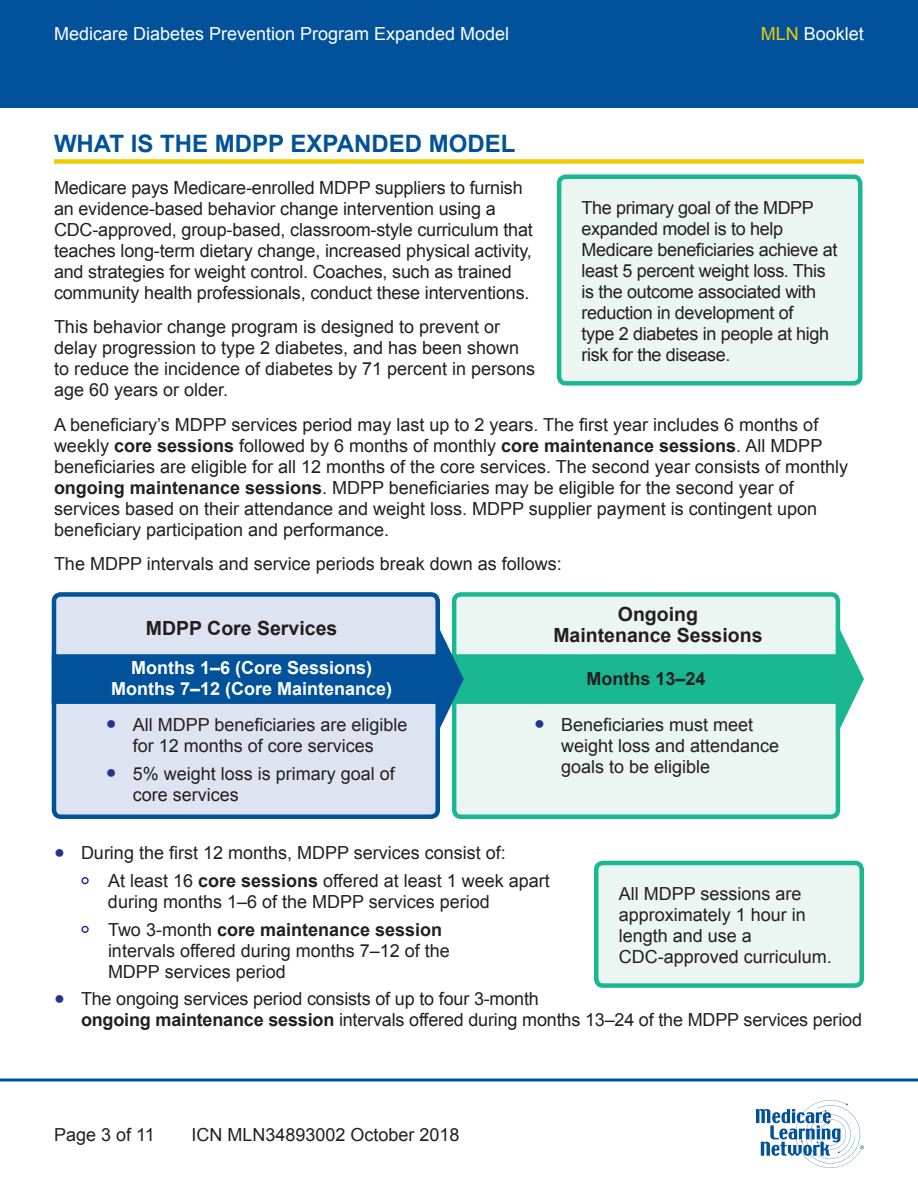
<style>
.page{position:relative;width:918px;height:1188px;background:#fff}
.page>*{position:absolute;margin:0;border:0;box-sizing:border-box;transform-origin:0 0}
.t1{font:700 24px "Arial";color:#01529b}
.t2{font:700 19.5px/21px "Arial";color:#231f20;text-align:center}
.t3{font:18px/21px "Arial";color:#231f20}
.t4{font:18px/21px "Arial";letter-spacing:-.02em;color:#231f20}
.t5{font:18px "Arial";color:#fff}
.t6{font:700 18px/21px "Arial";color:#fff;text-align:center}
.t7{font:700 18px "Arial";color:#231f20}
.s1{color:#f0cb02}
.s2{font-weight:700}
.s3{color:#25358f}
</style>
<div class="page">
<div style="left:0;top:0;width:918px;height:108px;background:#01529b"></div>
<svg style="left:0;top:1078px;width:918px;height:4px;background:#407db3"></svg>
<svg style="left:756px;top:1100px;width:108px;height:68px"></svg>
<div style="left:596px;top:863px;width:266px;height:123px;background:#ebf5f1;border-radius:7px"></div>
<div style="left:54px;top:594px;width:384px;height:223px;background:#dee3f1;border-radius:7px"></div>
<div style="left:52px;top:592px;width:388px;height:227px;border:4px solid #01529b;border-radius:7px"></div>
<div style="left:454px;top:594px;width:384px;height:223px;background:#ebf5f1;border-radius:7px"></div>
<div style="left:452px;top:592px;width:388px;height:227px;border:4px solid #1ab892;border-radius:7px"></div>
<div style="left:54px;top:159px;width:810px;height:5px;background:#f0cb02"></div>
<div style="left:594px;top:861px;width:270px;height:127px;border:4px solid #1ab892;border-radius:7px"></div>
<div style="left:559px;top:177px;width:301px;height:206px;background:#ebf5f1;border-radius:7px"></div>
<div style="left:557px;top:174px;width:306px;height:212px;border:4px solid #1ab892;border-radius:7px"></div>
<svg style="left:52px;top:629px;width:812px;height:100px"></svg>
<svg style="left:81px;top:877px;width:8px;height:8px"></svg>
<svg style="left:81px;top:925px;width:8px;height:8px"></svg>
<p class="t5" style="left:54px;top:22px;width:457px">Medicare Diabetes Prevention Program Expanded Model</p>
<p class="t5" style="left:761px;top:22px;width:105px"><span class="s1">MLN</span> Booklet</p>
<h2 class="t1" style="left:54px;top:128px;width:463px">WHAT IS THE MDPP EXPANDED MODEL</h2>
<p class="t3" style="left:54px;top:177px;width:480px">Medicare pays Medicare-enrolled MDPP suppliers to furnish an evidence-based behavior change intervention using a CDC-approved, group-based, classroom-style curriculum that teaches long-term dietary change, increased physical activity, and strategies for weight control. Coaches, such as trained community health professionals, conduct these interventions.</p>
<p class="t4" style="left:582px;top:197px;width:257px">The primary goal of the MDPP expanded model is to help<br>Medicare beneficiaries achieve at least 5 percent weight loss. This is the outcome associated with reduction in development of<br>type 2 diabetes in people at high risk for the disease.</p>
<p class="t3" style="left:54px;top:317px;width:483px">This behavior change program is designed to prevent or delay progression to type 2 diabetes, and has been shown to reduce the incidence of diabetes by 71 percent in persons age 60 years or older.</p>
<p class="t3" style="left:54px;top:414px;width:796px">A beneficiary’s MDPP services period may last up to 2 years. The first year includes 6 months of weekly <span class="s2">core sessions</span> followed by 6 months of monthly <span class="s2">core maintenance sessions</span>. All MDPP beneficiaries are eligible for all 12 months of the core services. The second year consists of monthly <span class="s2">ongoing maintenance sessions</span>. MDPP beneficiaries may be eligible for the second year of services based on their attendance and weight loss. MDPP supplier payment is contingent upon beneficiary participation and performance.</p>
<p class="t3" style="left:54px;top:554px;width:509px">The MDPP intervals and service periods break down as follows:</p>
<p class="t2" style="left:146px;top:618px;width:193px">MDPP Core Services</p>
<p class="t6" style="left:111px;top:658px;width:283px">Months 1–6 (Core Sessions)<br>Months 7–12 (Core Maintenance)</p>
<p class="t3" style="left:106px;top:714px;width:303px;text-align:center"><span class="s3">●</span> All MDPP beneficiaries are eligible for 12 months of core services</p>
<p class="t3" style="left:133px;top:763px;width:264px;text-indent:-27px"><span class="s3">●</span> 5% weight loss is primary goal of core services</p>
<p class="t2" style="left:553px;top:604px;width:211px">Ongoing<br>Maintenance Sessions</p>
<p class="t7" style="left:587px;top:666px;width:121px">Months 13–24</p>
<p class="t3" style="left:561px;top:714px;width:220px;text-indent:-27px"><span class="s3">●</span> Beneficiaries must meet weight loss and attendance goals to be eligible</p>
<p class="t3" style="left:54px;top:843px;width:453px"><span class="s3">●</span> During the first 12 months, MDPP services consist of:</p>
<p class="t3" style="left:108px;top:870px;width:443px">At least 16 <span class="s2">core sessions</span> offered at least 1 week apart during months 1–6 of the MDPP services period</p>
<p class="t3" style="left:108px;top:919px;width:343px">Two 3-month <span class="s2">core maintenance session </span>intervals offered during months 7–12 of the<br>MDPP services period</p>
<p class="t3" style="left:81px;top:989px;width:783px;text-indent:-27px"><span class="s3">●</span> The ongoing services period consists of up to four 3-month<br><span class="s2">ongoing maintenance session</span> intervals offered during months 13–24 of the MDPP services period</p>
<p class="t3" style="left:619px;top:883px;width:215px">All MDPP sessions are approximately 1 hour in length and use a<br>CDC-approved curriculum.</p>
<p class="t3" style="left:54px;top:1124px;width:102px">Page 3 of 11</p>
<p class="t3" style="left:192px;top:1124px;width:270px">ICN MLN34893002 October 2018</p>
</div>
